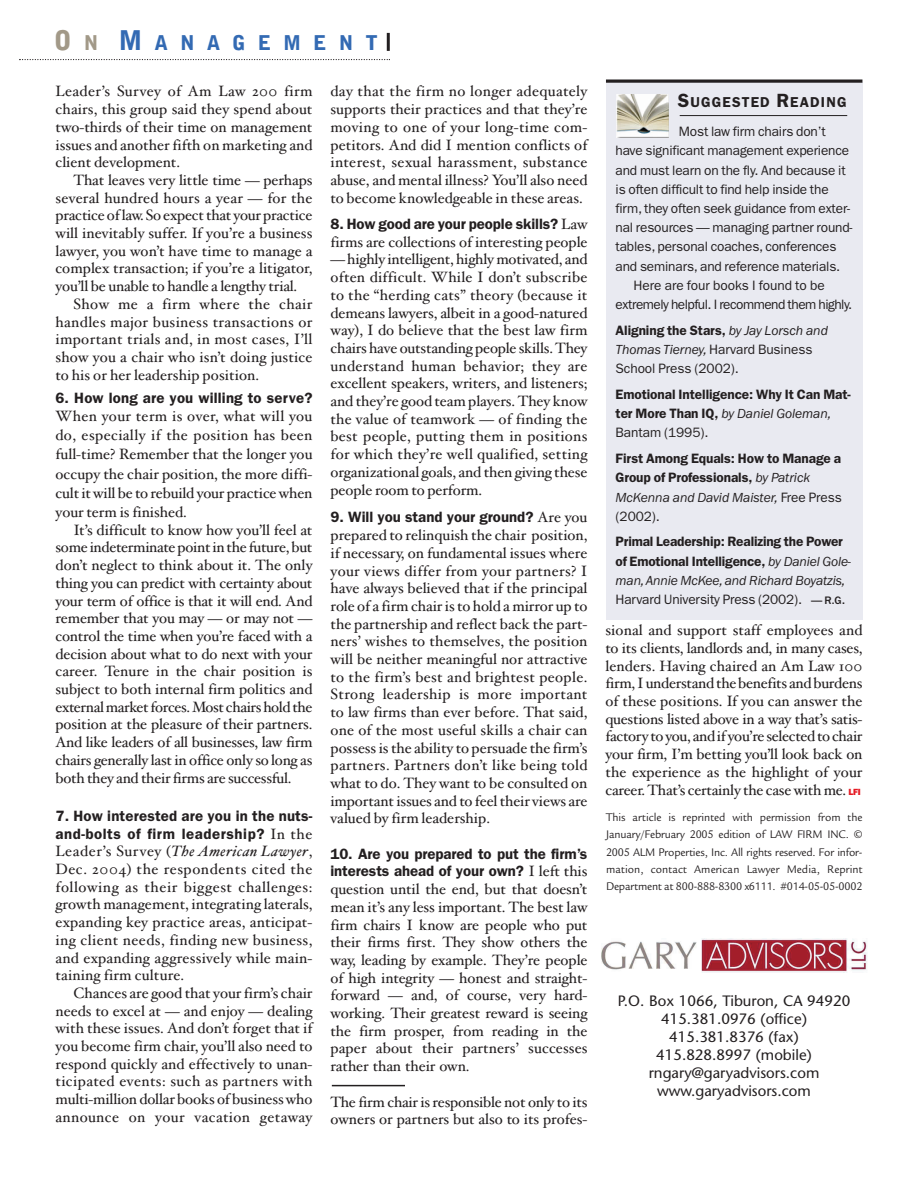
<style>
.page{position:relative;width:918px;height:1188px;background:#fff}
.page>*{position:absolute;margin:0;border:0;box-sizing:border-box;transform-origin:0 0}
.t1{font:900 20.25px "Bell Gothic";letter-spacing:.595em;color:#336ab3}
.t2{font:15px/17.7px "Hoefler Text";color:#231f20;text-align:justify}
.t3{font:600 15px/17.7px "Franklin Gothic";color:#231f20}
.t4{font:15px/18px "Stone Sans";color:#231f20;text-align:center}
.t5{font:600 14.4px "Franklin Gothic";letter-spacing:.08em;color:#231f20}
.t6{font:13.65px/19.2px "Franklin Gothic";letter-spacing:-.01em;color:#231f20}
.t7{font:600 13.65px/19.2px "Franklin Gothic";letter-spacing:-.005em;color:#231f20}
.t8{font:13.65px "Franklin Gothic";letter-spacing:-.035em;color:#231f20}
.t9{font:12px/17.2px "Legacy Sans";letter-spacing:-.015em;color:#231f20;text-align:justify;scale:.95 1}
.s1{font-size:27px;color:#a29988}
.s2{color:#a29988}
.s3{font-size:27px}
.s4{font-family:"Hoefler Text";font-weight:400}
.s5{font-style:italic}
.s6{font-size:19.2px}
.s7{font-weight:600}
.s8{font-weight:400;font-style:italic}
.s9{font-weight:400}
.s10{font-weight:500;font-size:11.25px}
.s11{font-family:"Franklin Gothic";font-weight:800;font-size:9px;color:#e51a23}
</style>
<div class="page">
<div style="left:606px;top:83px;width:256px;height:537px;background:#e9eaf1"></div>
<hr style="left:606px;top:80px;width:256px;height:3px;background:#231f20">
<img style="left:616px;top:95px;width:52px;height:42px">
<hr style="left:680px;top:115px;width:167px;height:1px;background:#231f20">
<svg style="left:19px;top:59px;width:371px;height:1px"></svg>
<hr style="left:387px;top:33px;width:3px;height:18px;background:#231f20">
<img style="left:602px;top:939px;width:265px;height:34px">
<hr style="left:332px;top:1085px;width:73px;height:1px;background:#231f20">
<h1 class="t1" style="left:54px;top:35px;width:326px"><span class="s1">O</span><span class="s2">N</span> <span class="s3">M</span>ANAGEMENT</h1>
<p class="t2" style="left:56px;top:84px;width:259px">Leader’s Survey of Am Law 200 firm chairs, this group said they spend about two-thirds of their time on management issues and another fifth on marketing and client development.</p>
<p class="t2" style="left:56px;top:173px;width:259px;text-indent:18px">That leaves very little time — perhaps several hundred hours a year — for the practice of law. So expect that your practice will inevitably suffer. If you’re a business lawyer, you won’t have time to manage a complex transaction; if you’re a litigator, you’ll be unable to handle a lengthy trial.</p>
<p class="t2" style="left:56px;top:297px;width:259px;text-indent:18px">Show me a firm where the chair handles major business transactions or important trials and, in most cases, I’ll show you a chair who isn’t doing justice to his or her leadership position.</p>
<p class="t3" style="left:56px;top:391px;width:259px">6. How long are you willing to serve?</p>
<p class="t2" style="left:56px;top:408px;width:259px;line-height:19.2px">When your term is over, what will you do, especially if the position has been full-time? Remember that the longer you occupy the chair position, the more diffi&shy;cult it will be to rebuild your practice when your term is finished.</p>
<p class="t2" style="left:56px;top:523px;width:259px;text-indent:18px">It’s difficult to know how you’ll feel at some indeterminate point in the future, but don’t neglect to think about it. The only thing you can predict with certainty about your term of office is that it will end. And remember that you may — or may not — control the time when you’re faced with a decision about what to do next with your career. Tenure in the chair position is subject to both internal firm politics and external market forces. Most chairs hold the position at the pleasure of their partners.<br>And like leaders of all businesses, law firm chairs generally last in office only so long as both they and their firms are successful.</p>
<p class="t3" style="left:56px;top:808px;width:258px">7. How interested are you in the nuts&shy;and-bolts of firm leadership? <span class="s4">In the</span></p>
<p class="t2" style="left:56px;top:844px;width:259px">Leader’s Survey (<span class="s5">The American Lawyer</span>, Dec. 2004) the respondents cited the following as their biggest challenges: growth management, integrating laterals, expanding key practice areas, anticipat&shy;ing client needs, finding new business, and expanding aggressively while main&shy;taining firm culture.</p>
<p class="t2" style="left:56px;top:986px;width:259px;text-indent:18px">Chances are good that your firm’s chair needs to excel at — and enjoy — dealing with these issues. And don’t forget that if you become firm chair, you’ll also need to respond quickly and effectively to unan&shy;ticipated events: such as partners with multi-million dollar books of business who announce on your vacation getaway</p>
<p class="t2" style="left:330px;top:84px;width:259px">day that the firm no longer adequately supports their practices and that they’re moving to one of your long-time com&shy;petitors. And did I mention conflicts of interest, sexual harassment, substance abuse, and mental illness? You’ll also need to become knowledgeable in these areas.</p>
<p class="t3" style="left:330px;top:216px;width:258px">8. How good are your people skills? <span class="s4">Law</span></p>
<p class="t2" style="left:330px;top:235px;width:259px">firms are collections of interesting people</p>
<p class="t2" style="left:330px;top:252px;width:259px">— highly intelligent, highly motivated, and often difficult. While I don’t subscribe to the “herding cats” theory (because it demeans lawyers, albeit in a good-natured way), I do believe that the best law firm chairs have outstanding people skills. They understand human behavior; they are excellent speakers, writers, and listeners; and they’re good team players. They know the value of teamwork — of finding the best people, putting them in positions for which they’re well qualified, setting organizational goals, and then giving these people room to perform.</p>
<p class="t3" style="left:330px;top:510px;width:259px">9. Will you stand your ground? <span class="s4">Are you</span></p>
<p class="t2" style="left:330px;top:528px;width:259px">prepared to relinquish the chair position, if necessary, on fundamental issues where your views differ from your partners? I have always believed that if the principal role of a firm chair is to hold a mirror up to the partnership and reflect back the part&shy;ners’ wishes to themselves, the position will be neither meaningful nor attractive to the firm’s best and brightest people.<br>Strong leadership is more important to law firms than ever before. That said, one of the most useful skills a chair can possess is the ability to persuade the firm’s partners. Partners don’t like being told what to do. They want to be consulted on important issues and to feel their views are valued by firm leadership.</p>
<p class="t3" style="left:330px;top:846px;width:258px">10. Are you prepared to put the firm’s interests ahead of your own? <span class="s4">I left this</span></p>
<p class="t2" style="left:330px;top:882px;width:259px">question until the end, but that doesn’t mean it’s any less important. The best law firm chairs I know are people who put their firms first. They show others the way, leading by example. They’re people of high integrity — honest and straight&shy;forward — and, of course, very hard&shy;working. Their greatest reward is seeing the firm prosper, from reading in the paper about their partners’ successes rather than their own.</p>
<p class="t2" style="left:330px;top:1094px;width:259px">The firm chair is responsible not only to its owners or partners but also to its profes-</p>
<p class="t5" style="left:678px;top:97px;width:170px"><span class="s6">S</span>UGGESTED <span class="s6">R</span>EADING</p>
<p class="t6" style="left:679px;top:123px;width:148px">Most law firm chairs don’t</p>
<p class="t6" style="left:616px;top:142px;width:235px">have significant management experience</p>
<p class="t6" style="left:616px;top:161px;width:232px">and must learn on the fly. And because it</p>
<p class="t6" style="left:616px;top:181px;width:215px">is often difficult to find help inside the</p>
<p class="t6" style="left:616px;top:200px;width:236px">firm, they often seek guidance from exter-</p>
<p class="t6" style="left:616px;top:219px;width:239px">nal resources — managing partner round-</p>
<p class="t6" style="left:616px;top:238px;width:222px">tables, personal coaches, conferences</p>
<p class="t6" style="left:616px;top:258px;width:226px">and seminars, and reference materials.</p>
<p class="t6" style="left:634px;top:277px;width:193px">Here are four books I found to be</p>
<p class="t8" style="left:616px;top:300px;width:238px">extremely helpful. I recommend them highly.</p>
<p class="t6" style="left:616px;top:322px;width:214px"><span class="s7">Aligning the Stars,</span> <span class="s5">by Jay Lorsch and<br>Thomas Tierney,</span> Harvard Business<br>School Press (2002).</p>
<p class="t7" style="left:616px;top:386px;width:237px">Emotional Intelligence: Why It Can Mat&shy;ter More Than IQ, <span class="s8">by Daniel Goleman,<br></span><span class="s9">Bantam (1995).</span></p>
<p class="t7" style="left:616px;top:450px;width:228px">First Among Equals: How to Manage a<br>Group of Professionals, <span class="s8">by Patrick<br>McKenna and David Maister,</span> <span class="s9">Free Press (2002).</span></p>
<p class="t7" style="left:616px;top:533px;width:237px">Primal Leadership: Realizing the Power of Emotional Intelligence, <span class="s8">by Daniel Gole&shy;man,Annie McKee, and Richard Boyatzis, </span><span class="s9">Harvard University Press (2002).</span> <span class="s10">— R.G</span><span class="s9">.</span></p>
<p class="t2" style="left:605px;top:623px;width:259px">sional and support staff employees and to its clients, landlords and, in many cases, lenders. Having chaired an Am Law 100 firm, I understand the benefits and burdens of these positions. If you can answer the questions listed above in a way that’s satis&shy;factory to you, and if you’re selected to chair your firm, I’m betting you’ll look back on the experience as the highlight of your career. That’s certainly the case with me. <span class="s11">LFI</span></p>
<p class="t9" style="left:606px;top:810px;width:271px">This article is reprinted with permission from the January/February 2005 edition of LAW FIRM INC. © 2005 ALM Properties, Inc. All rights reserved. For infor&shy;mation, contact American Lawyer Media, Reprint Department at 800-888-8300 x6111. #014-05-05-0002</p>
<p class="t4" style="left:618px;top:993px;width:234px">P.O. Box 1066, Tiburon, CA 94920<br>415.381.0976 (office)<br>415.381.8376 (fax)<br>415.828.8997 (mobile) rngary@garyadvisors.com www.garyadvisors.com</p>
</div>
